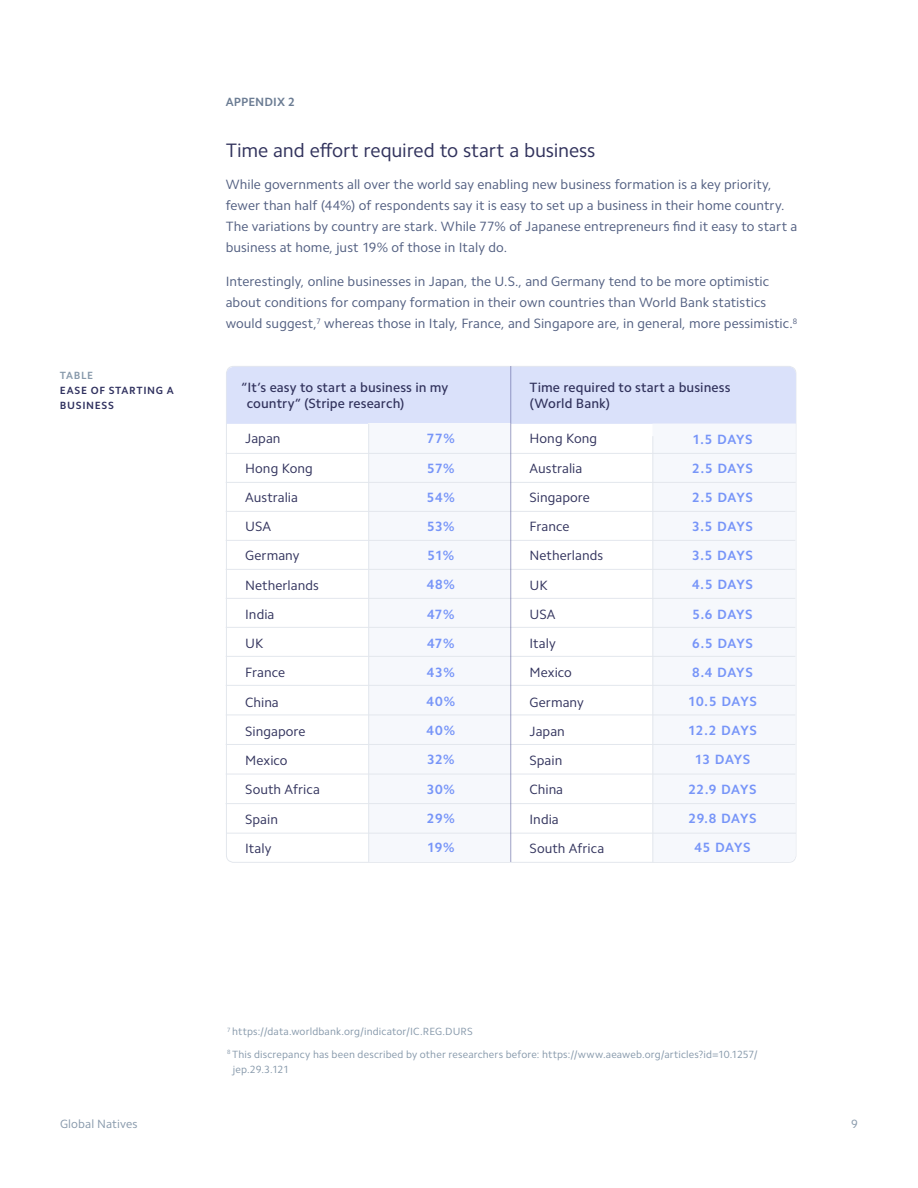
<style>
.page{position:relative;width:918px;height:1188px;background:#fff}
.page>*{position:absolute;margin:0;border:0;box-sizing:border-box;transform-origin:0 0}
.t1{font:19.5px "Camphor Pro";letter-spacing:-.01em;color:#32335d}
.t2{font:13.5px/21px "Camphor Pro";color:#525f81}
.t3{font:13.5px/29.2px "Camphor Pro";color:#32335d}
.t4{font:700 13.5px/29.1px "Camphor Pro";letter-spacing:.035em;color:#7795f8;text-align:justify}
.t5{font:500 13.5px/16.5px "Camphor Pro";letter-spacing:.005em;color:#32335d}
.t6{font:12px "Camphor Pro";letter-spacing:.01em;color:#8899ab}
.t7{font:700 12px "Camphor Pro";letter-spacing:.01em;color:#6b7c93}
.t8{font:10.5px/22.5px "Camphor Pro";letter-spacing:.01em;color:#8799ab}
.t9{font:700 10.5px/15px "Camphor Pro";letter-spacing:.065em;color:#30315f}
.t10{font:700 10.5px "Camphor Pro";letter-spacing:.065em;color:#8799ab}
</style>
<div class="page">
<div style="left:227px;top:367px;width:569px;height:57px;background:#dae1fa"></div>
<div style="left:368px;top:424px;width:142px;height:438px;background:#f6f8fc"></div>
<div style="left:653px;top:424px;width:143px;height:438px;background:#f6f8fc"></div>
<hr style="left:226px;top:453px;width:570px;height:1px;background:#e3e7ed">
<hr style="left:226px;top:482px;width:570px;height:1px;background:#e3e7ed">
<hr style="left:226px;top:511px;width:569px;height:1px;background:#e3e7ed">
<hr style="left:226px;top:540px;width:569px;height:1px;background:#e3e7ed">
<hr style="left:226px;top:569px;width:569px;height:1px;background:#e3e7ed">
<hr style="left:226px;top:598px;width:569px;height:1px;background:#e3e7ed">
<hr style="left:226px;top:627px;width:569px;height:1px;background:#e3e7ed">
<hr style="left:226px;top:656px;width:569px;height:1px;background:#e3e7ed">
<hr style="left:226px;top:685px;width:569px;height:1px;background:#e3e7ed">
<hr style="left:226px;top:715px;width:569px;height:1px;background:#e3e7ed">
<hr style="left:226px;top:744px;width:569px;height:1px;background:#e3e7ed">
<hr style="left:226px;top:774px;width:569px;height:1px;background:#e3e7ed">
<hr style="left:226px;top:803px;width:569px;height:1px;background:#e3e7ed">
<hr style="left:226px;top:833px;width:570px;height:1px;background:#e3e7ed">
<hr style="left:368px;top:424px;width:1px;height:438px;background:#e3e7ed">
<hr style="left:652px;top:436px;width:1px;height:426px;background:#e3e7ed">
<hr style="left:510px;top:366px;width:1px;height:496px;background:#43458b">
<p class="t10" style="left:60px;top:369px;width:35px">TABLE</p>
<p class="t9" style="left:60px;top:383px;width:115px">EASE OF STARTING A<br>BUSINESS</p>
<p class="t7" style="left:226px;top:95px;width:71px">APPENDIX 2</p>
<h1 class="t1" style="left:226px;top:139px;width:371px">Time and effort required to start a business</h1>
<p class="t2" style="left:226px;top:174px;width:573px">While governments all over the world say enabling new business formation is a key priority, fewer than half (44%) of respondents say it is easy to set up a business in their home country.<br>The variations by country are stark. While 77% of Japanese entrepreneurs find it easy to start a business at home, just 19% of those in Italy do.</p>
<p class="t2" style="left:226px;top:271px;width:573px">Interestingly, online businesses in Japan, the U.S., and Germany tend to be more optimistic about conditions for company formation in their own countries than World Bank statistics would suggest,<sup>7</sup> whereas those in Italy, France, and Singapore are, in general, more pessimistic.<sup>8</sup></p>
<p class="t5" style="left:247px;top:379px;width:203px;text-indent:-5px">“It’s easy to start a business in my country” (Stripe research)</p>
<p class="t3" style="left:245px;top:424px;width:76px">Japan<br>Hong Kong<br>Australia<br>USA<br>Germany<br>Netherlands<br>India<br>UK<br>France<br>China<br>Singapore<br>Mexico<br>South Africa<br>Spain<br>Italy</p>
<p class="t4" style="left:427px;top:424px;width:30px">77% 57% 54% 53% 51% 48% 47% 47% 43% 40% 40% 32% 30% 29% 19%</p>
<p class="t5" style="left:530px;top:379px;width:202px">Time required to start a business (World Bank)</p>
<p class="t3" style="left:530px;top:424px;width:76px">Hong Kong<br>Australia<br>Singapore<br>France<br>Netherlands<br>UK<br>USA<br>Italy<br>Mexico<br>Germany<br>Japan<br>Spain<br>China<br>India<br>South Africa</p>
<p class="t4" style="left:688px;top:424px;width:70px;text-align:center">1.5 DAYS<br>2.5 DAYS<br>2.5 DAYS<br>3.5 DAYS<br>3.5 DAYS<br>4.5 DAYS<br>5.6 DAYS<br>6.5 DAYS<br>8.4 DAYS<br>10.5 DAYS<br>12.2 DAYS<br>13 DAYS<br>22.9 DAYS<br>29.8 DAYS<br>45 DAYS</p>
<p class="t8" style="left:227px;top:1020px;width:532px"><sup>7</sup> https://data.worldbank.org/indicator/IC.REG.DURS<br><sup>8</sup> This discrepancy has been described by other researchers before: https://www.aeaweb.org/articles?id=10.1257/</p>
<p class="t8" style="left:233px;top:1058px;width:58px">jep.29.3.121</p>
<p class="t6" style="left:60px;top:1117px;width:79px">Global Natives</p>
<p class="t6" style="left:851px;top:1117px;width:8px">9</p>
</div>
